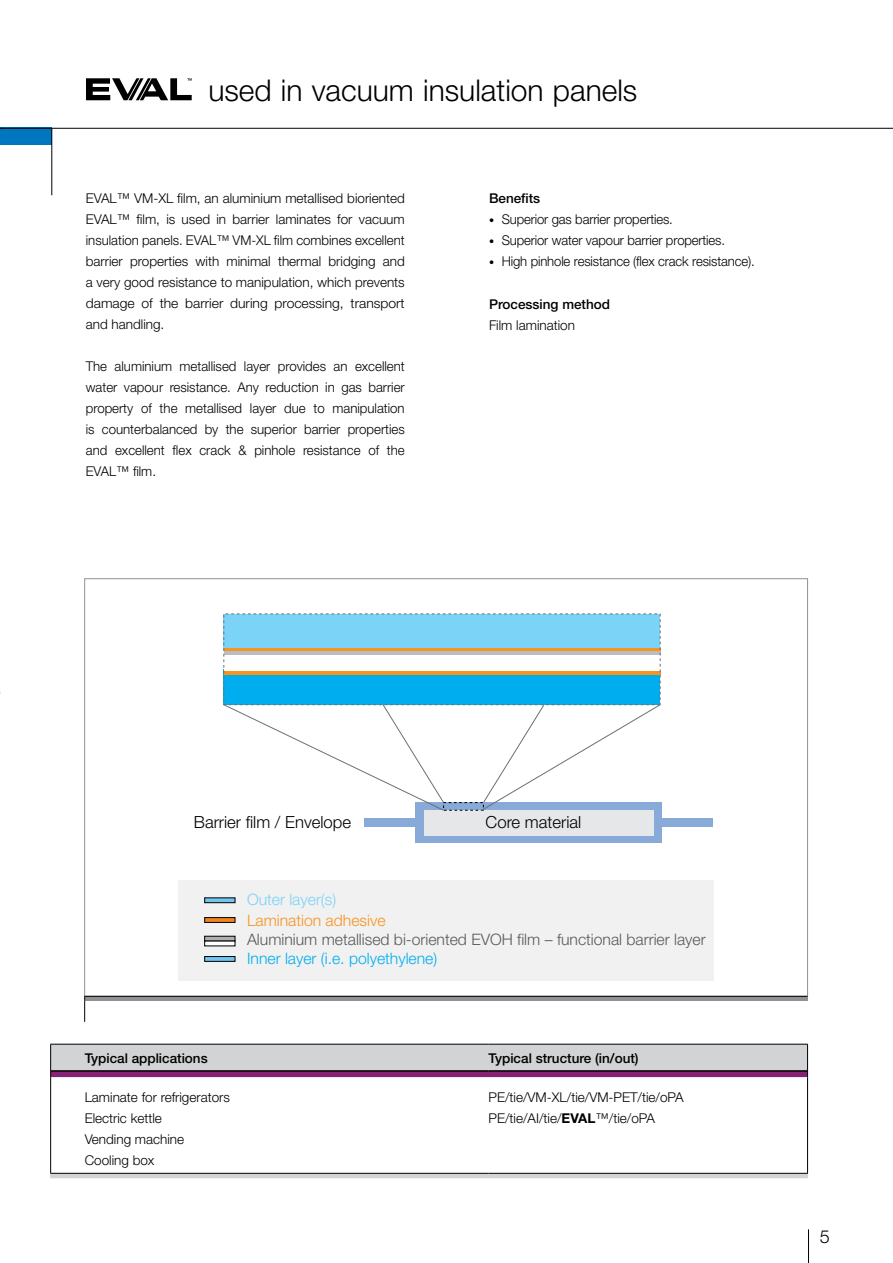
<style>
.page{position:relative;width:893px;height:1263px;background:#fff}
.page>*{position:absolute;margin:0;border:0;box-sizing:border-box;transform-origin:0 0}
.t1{font:300 30px "Helvetica Neue";color:#000}
.t2{font:300 18px "Helvetica Neue";color:#000}
.t3{font:300 16.65px "Helvetica Neue";color:#000}
.t4{font:300 15.75px "Helvetica Neue";color:#58595b}
.t5{font:300 15.75px "Helvetica Neue";color:#00aeef}
.t6{font:300 15.75px "Helvetica Neue";color:#f7931e}
.t7{font:300 15.75px "Helvetica Neue";color:#7bd3f7}
.t8{font:300 13.5px/21px "Helvetica Neue";color:#000}
.t9{font:500 13.5px "Helvetica Neue";color:#000}
.s1{font-size:10.5px}
.s2{font-weight:700}
</style>
<div class="page">
<hr style="left:808px;top:1229px;width:1px;height:34px;background:#000">
<div style="left:0;top:128px;width:51px;height:17px;background:#0076c0"></div>
<svg style="left:86px;top:78px;width:106px;height:22px"></svg>
<hr style="left:0;top:128px;width:893px;height:1px;background:#000">
<hr style="left:51px;top:128px;width:1px;height:67px;background:#000">
<svg style="left:51px;top:1077px;width:756px;height:96px"></svg>
<svg style="left:50px;top:1044px;width:758px;height:33px;background:#bfb1bf"></svg>
<hr style="left:50px;top:1077px;width:1px;height:96px;background:#000">
<hr style="left:807px;top:1077px;width:1px;height:96px;background:#000">
<hr style="left:51px;top:1070px;width:438px;height:2px;background:#000">
<hr style="left:489px;top:1070px;width:318px;height:2px;background:#000">
<hr style="left:50px;top:1174px;width:758px;height:3px;background:#d1d3d4">
<hr style="left:50px;top:1177px;width:439px;height:1px;background:#d1d3d4">
<hr style="left:489px;top:1177px;width:319px;height:1px;background:#d1d3d4">
<hr style="left:50px;top:1173px;width:439px;height:1px;background:#000">
<hr style="left:489px;top:1173px;width:319px;height:1px;background:#000">
<div style="left:224px;top:614px;width:436px;height:35px;background:#7bd3f7"></div>
<div style="left:224px;top:669px;width:436px;height:35px;background:#00aeef"></div>
<div style="left:178px;top:881px;width:535px;height:100px;background:#f1f1f2"></div>
<div style="left:364px;top:819px;width:349px;height:8px;background:#88aad9"></div>
<div style="left:415px;top:803px;width:247px;height:40px;background:#88aad9"></div>
<div style="left:424px;top:810px;width:229px;height:26px;background:#e6e7e8"></div>
<div style="left:224px;top:651px;width:436px;height:20px;background:#fff"></div>
<hr style="left:224px;top:671px;width:436px;height:4px;background:#f7931e">
<hr style="left:224px;top:648px;width:436px;height:3px;background:#f7931e">
<hr style="left:224px;top:651px;width:436px;height:4px;background:#bcbdc0">
<svg style="left:223px;top:704px;width:438px;height:107px"></svg>
<svg style="left:205px;top:898px;width:30px;height:5px"></svg>
<svg style="left:205px;top:917px;width:30px;height:5px"></svg>
<svg style="left:205px;top:936px;width:30px;height:5px"></svg>
<svg style="left:205px;top:941px;width:30px;height:5px"></svg>
<svg style="left:205px;top:956px;width:30px;height:5px"></svg>
<div style="left:85px;top:996px;width:722px;height:5px;background:#919195"></div>
<hr style="left:84px;top:996px;width:723px;height:1px;background:#000">
<svg style="left:84px;top:997px;width:1px;height:25px"></svg>
<h1 class="t1" style="left:208px;top:72px;width:430px">used in vacuum insulation panels</h1>
<p class="t8" style="left:86px;top:188px;width:320px;text-align:justify">EVAL™ VM-XL film, an aluminium metallised bioriented EVAL™ film, is used in barrier laminates for vacuum insulation panels. EVAL™ VM-XL film combines excellent barrier properties with minimal thermal bridging and a very good resistance to manipulation, which prevents damage of the barrier during processing, transport and handling.</p>
<p class="t8" style="left:86px;top:356px;width:320px;text-align:justify">The aluminium metallised layer provides an excellent water vapour resistance. Any reduction in gas barrier property of the metallised layer due to manipulation is counterbalanced by the superior barrier properties and excellent flex crack &amp; pinhole resistance of the EVAL™ film.</p>
<p class="t9" style="left:489px;top:191px;width:53px">Benefits</p>
<p class="t8" style="left:489px;top:209px;width:185px"><span class="s1">•</span> Superior gas barrier properties.</p>
<p class="t8" style="left:489px;top:230px;width:238px"><span class="s1">•</span> Superior water vapour barrier properties.</p>
<p class="t8" style="left:489px;top:251px;width:267px"><span class="s1">•</span> High pinhole resistance (flex crack resistance).</p>
<p class="t9" style="left:489px;top:296px;width:123px">Processing method</p>
<p class="t8" style="left:489px;top:314px;width:87px">Film lamination</p>
<p class="t3" style="left:194px;top:812px;width:159px">Barrier film / Envelope</p>
<p class="t3" style="left:486px;top:812px;width:97px">Core material</p>
<p class="t7" style="left:247px;top:890px;width:91px">Outer layer(s)</p>
<p class="t6" style="left:247px;top:911px;width:140px">Lamination adhesive</p>
<p class="t4" style="left:247px;top:930px;width:460px">Aluminium metallised bi-oriented EVOH film – functional barrier layer</p>
<p class="t5" style="left:247px;top:949px;width:192px">Inner layer (i.e. polyethylene)</p>
<p class="t9" style="left:85px;top:1050px;width:125px">Typical applications</p>
<p class="t9" style="left:489px;top:1050px;width:152px">Typical structure (in/out)</p>
<p class="t8" style="left:85px;top:1086px;width:147px">Laminate for refrigerators<br>Electric kettle<br>Vending machine<br>Cooling box</p>
<p class="t8" style="left:489px;top:1086px;width:197px">PE/tie/VM-XL/tie/VM-PET/tie/oPA<br>PE/tie/AI/tie/<span class="s2">EVAL</span>™/tie/oPA</p>
<h2 class="t2" style="left:820px;top:1226px;width:12px">5</h2>
</div>
